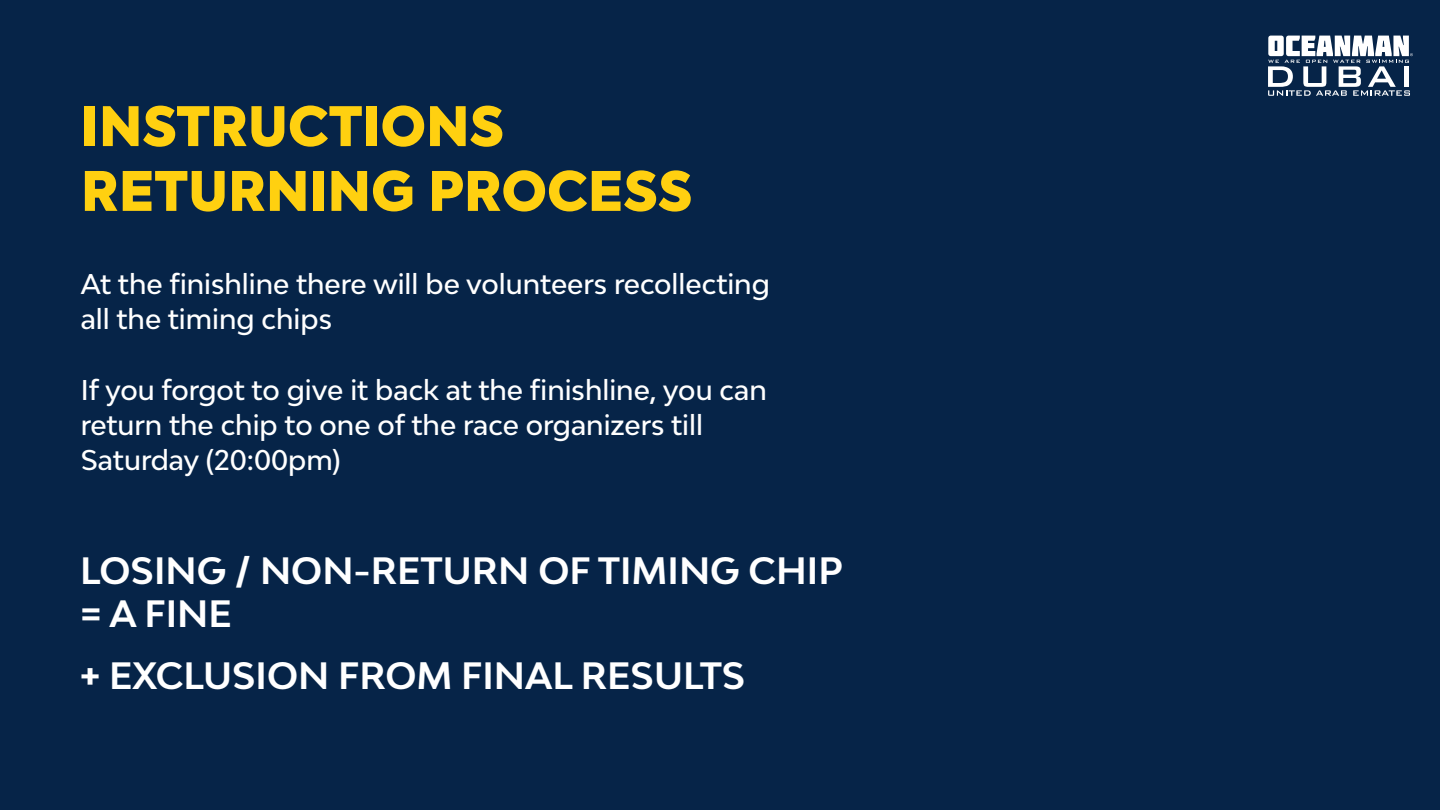
<style>
.page{position:relative;width:1440px;height:810px;background:#062448}
.page>*{position:absolute;margin:0;border:0;box-sizing:border-box;transform-origin:0 0}
.t1{font:900 54px/64.8px "Axiforma";color:#ffd010}
.t2{font:700 36px/43.2px "Bw Modelica";color:#fff}
.t3{font:500 27px/35.2px "Bw Modelica";color:#fff}
</style>
<div class="page">
<svg style="left:1268px;top:36px;width:145px;height:60px"></svg>
<h1 class="t1" style="left:81px;top:95px;width:613px">INSTRUCTIONS<br>RETURNING PROCESS</h1>
<p class="t3" style="left:81px;top:266px;width:691px">At the finishline there will be volunteers recollecting all the timing chips</p>
<p class="t3" style="left:81px;top:372px;width:688px">If you forgot to give it back at the finishline, you can return the chip to one of the race organizers till<br>Saturday (20:00pm)</p>
<h2 class="t2" style="left:80px;top:548px;width:764px">LOSING / NON-RETURN OF TIMING CHIP = A FINE</h2>
<h2 class="t2" style="left:80px;top:653px;width:667px">+ EXCLUSION FROM FINAL RESULTS</h2>
</div>
